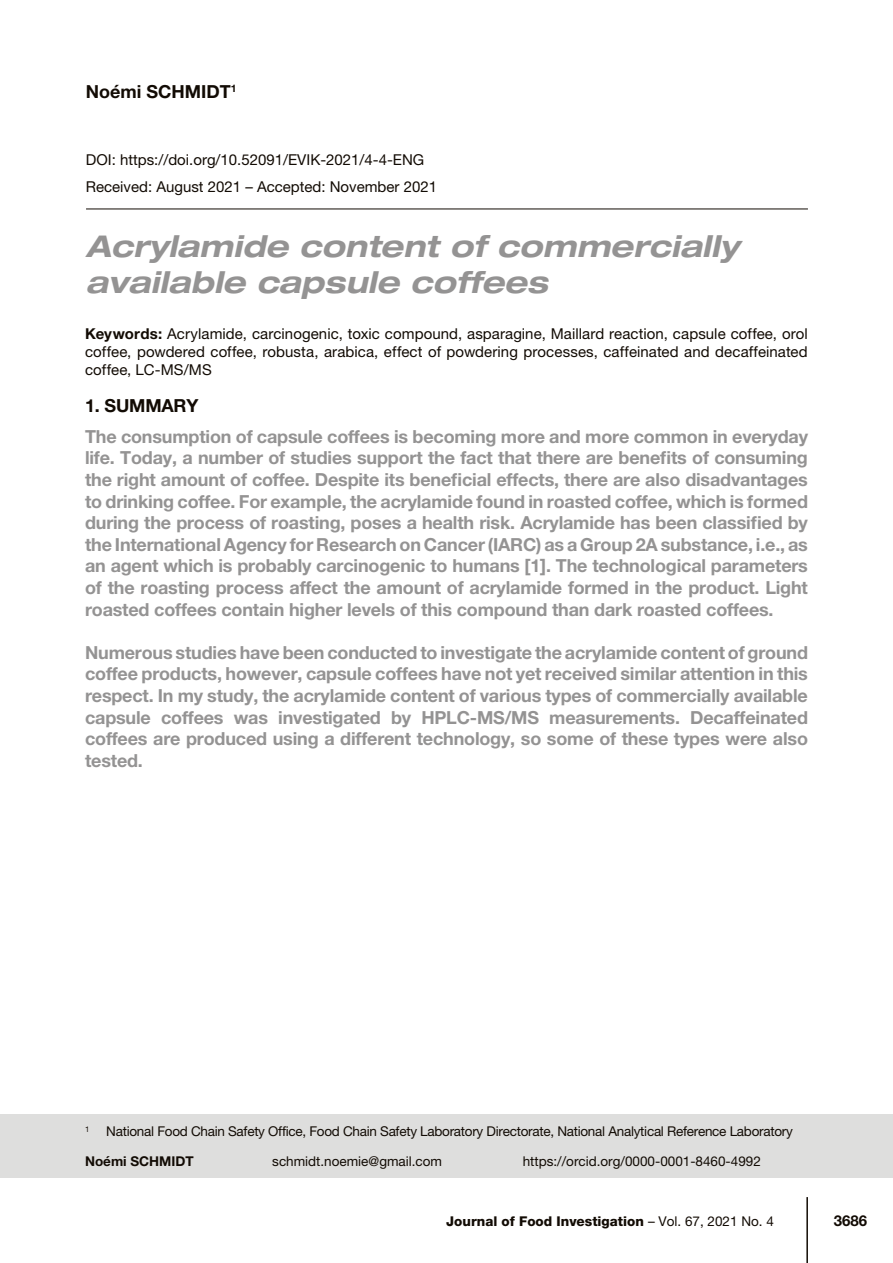
<style>
.page{position:relative;width:893px;height:1263px;background:#fff}
.page>*{position:absolute;margin:0;border:0;box-sizing:border-box;transform-origin:0 0}
.t1{font:italic 700 expanded 30px/36px "Helvetica Neue LT Pro";color:#949393}
.t2{font:700 18px/21.6px "Helvetica Neue LT Pro";letter-spacing:-.01em;color:#949393;text-align:justify}
.Normál{font:700 18px "Helvetica Neue LT Pro";color:#120b04}
.Normál-2{font:15px/18px "Helvetica Neue LT Pro";color:#120b04;text-align:justify}
.t3{font:700 15px "Helvetica Neue LT Pro";color:#120b04}
.Normál-3{font:13.5px "Helvetica Neue LT Pro";letter-spacing:-.02em;color:#120b04}
.Normál-4{font:13.5px "Helvetica Neue LT Pro";color:#120b04}
.t4{font:800 13.5px "Helvetica Neue LT Pro";color:#120b04}
.Normál-5{font:700 13.5px "Helvetica Neue LT Pro";color:#120b04}
.Normál-6{font:7.8px "Helvetica Neue LT Pro";color:#120b04}
.s1{font-weight:700}
.s2{font-weight:400}
</style>
<div class="page">
<hr style="left:806px;top:1197px;width:2px;height:66px;background:#120b04">
<hr style="left:86px;top:209px;width:722px;height:1px;background:#120b04">
<div style="left:0;top:1114px;width:893px;height:64px;background:#dededd"></div>
<p class="Normál" style="left:86px;top:80px;width:152px">Noémi SCHMIDT<sup>1</sup></p>
<p class="Normál-2" style="left:86px;top:150px;width:340px">DOI: https://doi.org/10.52091/EVIK-2021/4-4-ENG</p>
<p class="Normál-2" style="left:86px;top:178px;width:353px">Received: August 2021 – Accepted: November 2021</p>
<p class="t1" style="left:86px;top:229px;width:655px">Acrylamide content of commercially available capsule coffees</p>
<p class="Normál-2" style="left:85px;top:324px;width:724px"><span class="s1">Keywords:</span> Acrylamide, carcinogenic, toxic compound, asparagine, Maillard reaction, capsule coffee, orol coffee, powdered coffee, robusta, arabica, effect of powdering processes, caffeinated and decaffeinated coffee, LC-MS/MS</p>
<p class="Normál" style="left:85px;top:394px;width:115px">1. SUMMARY</p>
<p class="t2" style="left:85px;top:425px;width:724px">The consumption of capsule coffees is becoming more and more common in everyday life. Today, a number of studies support the fact that there are benefits of consuming the right amount of coffee. Despite its beneficial effects, there are also disadvantages to drinking coffee. For example, the acrylamide found in roasted coffee, which is formed during the process of roasting, poses a health risk. Acrylamide has been classified by the International Agency for Research on Cancer (IARC) as a Group 2A substance, i.e., as an agent which is probably carcinogenic to humans [1]. The technological parameters of the roasting process affect the amount of acrylamide formed in the product. Light roasted coffees contain higher levels of this compound than dark roasted coffees.</p>
<p class="t2" style="left:85px;top:641px;width:724px">Numerous studies have been conducted to investigate the acrylamide content of ground coffee products, however, capsule coffees have not yet received similar attention in this respect. In my study, the acrylamide content of various types of commercially available capsule coffees was investigated by HPLC-MS/MS measurements. Decaffeinated coffees are produced using a different technology, so some of these types were also tested.</p>
<p class="Normál-6" style="left:85px;top:1124px;width:6px">1</p>
<p class="Normál-3" style="left:106px;top:1123px;width:688px">National Food Chain Safety Office, Food Chain Safety Laboratory Directorate, National Analytical Reference Laboratory</p>
<p class="Normál-5" style="left:85px;top:1152px;width:110px">Noémi SCHMIDT</p>
<p class="Normál-4" style="left:272px;top:1153px;width:171px">schmidt.noemie@gmail.com</p>
<p class="Normál-4" style="left:523px;top:1153px;width:240px">https://orcid.org/0000-0001-8460-4992</p>
<p class="t4" style="left:446px;top:1213px;width:329px">Journal of Food Investigation <span class="s2">– Vol. 67, 2021 No. 4</span></p>
<p class="t3" style="left:834px;top:1211px;width:35px">3686</p>
</div>
